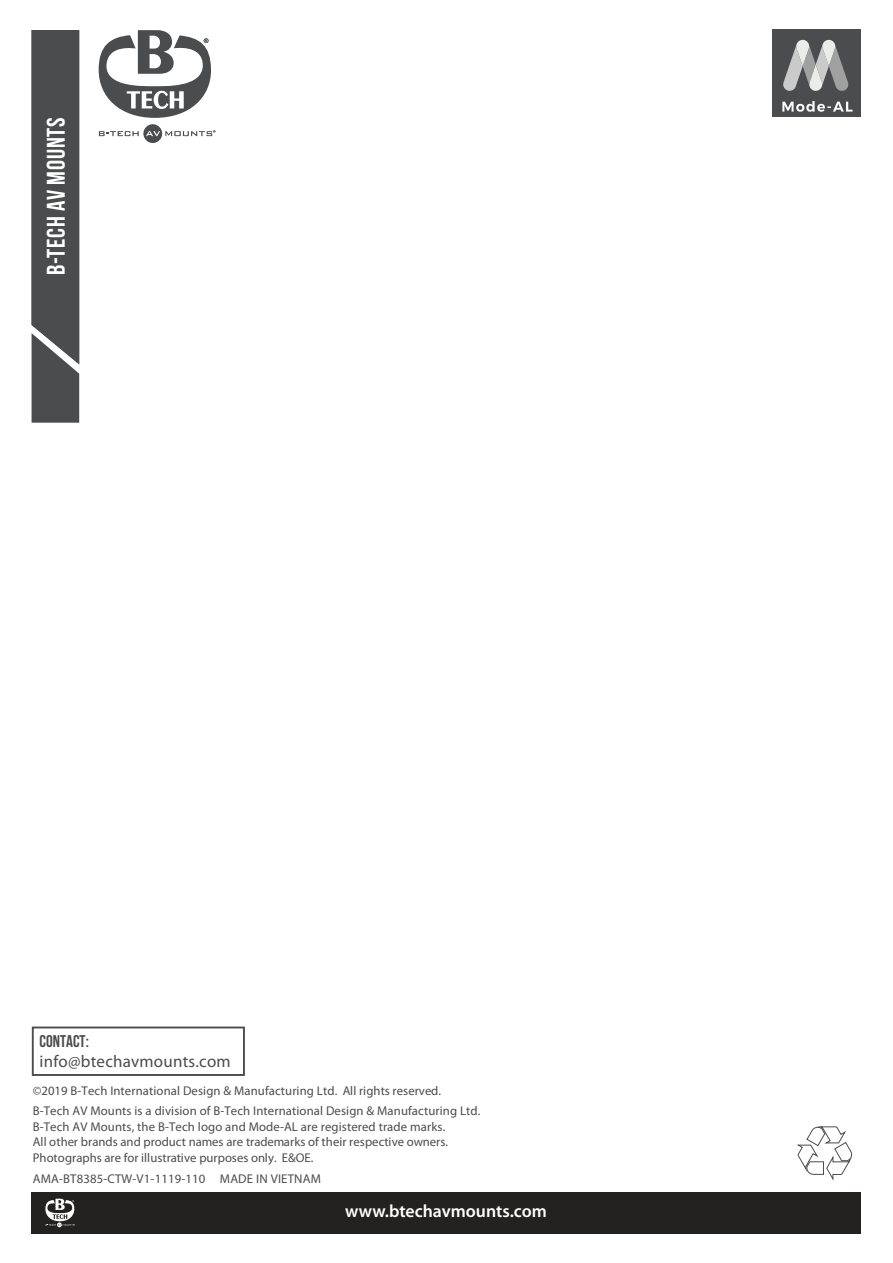
<style>
.page{position:relative;width:893px;height:1263px;background:#fff}
.page>*{position:absolute;margin:0;border:0;box-sizing:border-box;transform-origin:0 0}
.t1{font:700 25.5px "Bebas Neue";letter-spacing:.03em;color:#fff}
.t2{font:600 17.85px "Myriad Pro";color:#fff}
.t3{font:16.95px "Myriad Pro";letter-spacing:.015em;color:#4b4c4d}
.t4{font:16.95px "Bebas Neue";color:#4b4c4d}
.t5{font:12.75px/15.8px "Myriad Pro";letter-spacing:.01em;color:#4b4c4d}
</style>
<div class="page">
<div style="left:32px;top:1192px;width:829px;height:42px;background:#232221"></div>
<svg style="left:45px;top:1199px;width:30px;height:28px"></svg>
<div style="left:32px;top:30px;width:47px;height:393px;background:#4b4c4d"></div>
<svg style="left:98px;top:30px;width:113px;height:88px"></svg>
<svg style="left:99px;top:124px;width:116px;height:19px"></svg>
<div style="left:32px;top:1027px;width:213px;height:49px;border:2px solid #4b4c4d"></div>
<svg style="left:797px;top:1126px;width:56px;height:55px"></svg>
<div style="left:772px;top:29px;width:88px;height:88px;background:#4b4c4d"></div>
<svg style="left:783px;top:40px;width:66px;height:51px"></svg>
<svg style="left:782px;top:101px;width:70px;height:11px"></svg>
<h1 class="t1" style="left:41px;top:275px;width:160px;rotate:-90deg">B-TECH AV mounts</h1>
<h3 class="t4" style="left:40px;top:1031px;width:51px">CONTACT:</h3>
<h3 class="t3" style="left:40px;top:1055px;width:193px">info@btechavmounts.com</h3>
<p class="t5" style="left:33px;top:1082px;width:449px;line-height:20px">©2019 B-Tech International Design &amp; Manufacturing Ltd. All rights reserved.<br>B-Tech AV Mounts is a division of B-Tech International Design &amp; Manufacturing Ltd.</p>
<p class="t5" style="left:33px;top:1119px;width:417px">B-Tech AV Mounts, the B-Tech logo and Mode-AL are registered trade marks.<br>All other brands and product names are trademarks of their respective owners.<br>Photographs are for illustrative purposes only. E&amp;OE.</p>
<p class="t5" style="left:33px;top:1172px;width:290px">AMA-BT8385-CTW-V1-1119-110 MADE IN VIETNAM</p>
<h2 class="t2" style="left:345px;top:1201px;width:203px">www.btechavmounts.com</h2>
</div>
